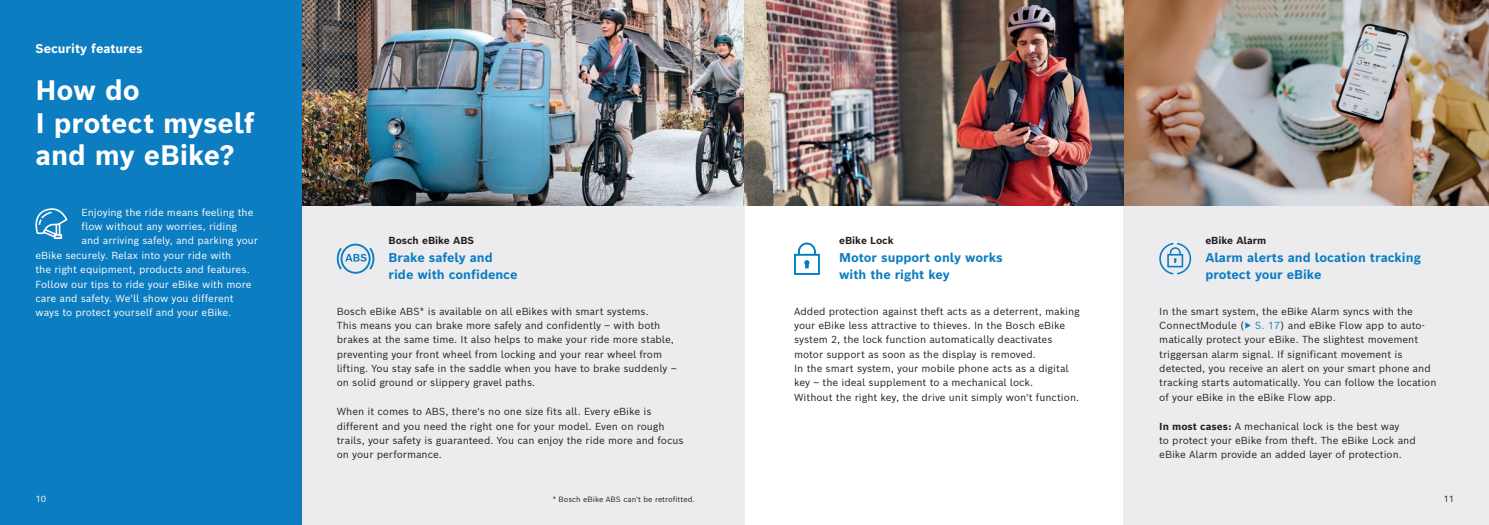
<style>
.page{position:relative;width:1489px;height:525px;background:#fff}
.page>*{position:absolute;margin:0;border:0;box-sizing:border-box;transform-origin:0 0}
.t1{font:700 27.5px/32.5px "Bosch Sans";color:#fff}
.t2{font:700 12.5px/17.5px "Bosch Sans";color:#0d7dc2}
.t3{font:700 12.5px "Bosch Sans";color:#fff}
.t4{font:10px/14.4px "Bosch Sans";color:#231f20}
.t5{font:10px "Bosch Sans";color:#fff}
.t6{font:700 10px "Bosch Sans";color:#231f20}
.t7{font:8.75px "Bosch Sans";color:#fff}
.t8{font:8.75px "Bosch Sans";color:#231f20}
.t9{font:7.5px "Bosch Sans";color:#231f20}
.s1{font-weight:300;color:#0d7dc2}
.s2{color:#0d7dc2}
.s3{font-weight:700}
</style>
<div class="page">
<div style="left:301px;top:0;width:443px;height:524px;background:#ececee"></div>
<div style="left:1123px;top:0;width:365px;height:524px;background:#ececee"></div>
<img style="left:301px;top:0;width:443px;height:206px">
<img style="left:1123px;top:0;width:365px;height:206px">
<img style="left:744px;top:0;width:379px;height:206px">
<div style="left:0;top:0;width:301px;height:524px;background:#0d7dc2"></div>
<svg style="left:1159px;top:243px;width:32px;height:31px"></svg>
<svg style="left:337px;top:243px;width:37px;height:30px"></svg>
<svg style="left:794px;top:242px;width:25px;height:32px"></svg>
<svg style="left:35px;top:208px;width:32px;height:31px"></svg>
<p class="t3" style="left:35px;top:40px;width:109px">Security features</p>
<h1 class="t1" style="left:35px;top:73px;width:221px">How do<br>I protect myself and my eBike?</h1>
<p class="t5" style="left:81px;top:205px;width:173px">Enjoying the ride means feeling the</p>
<p class="t5" style="left:81px;top:219px;width:157px">flow without any worries, riding</p>
<p class="t5" style="left:81px;top:234px;width:178px">and arriving safely, and parking your</p>
<p class="t5" style="left:35px;top:248px;width:197px">eBike securely. Relax into your ride with</p>
<p class="t5" style="left:35px;top:263px;width:216px">the right equipment, products and features.</p>
<p class="t5" style="left:35px;top:277px;width:217px">Follow our tips to ride your eBike with more</p>
<p class="t5" style="left:35px;top:291px;width:200px">care and safety. We'll show you different</p>
<p class="t5" style="left:35px;top:306px;width:197px">ways to protect yourself and your eBike.</p>
<p class="t6" style="left:388px;top:234px;width:87px">Bosch eBike ABS</p>
<p class="t2" style="left:388px;top:248px;width:130px">Brake safely and ride with confidence</p>
<p class="t4" style="left:337px;top:303px;width:341px">Bosch eBike ABS* is available on all eBikes with smart systems.<br>This means you can brake more safely and confidently – with both brakes at the same time. It also helps to make your ride more stable, preventing your front wheel from locking and your rear wheel from lifting. You stay safe in the saddle when you have to brake suddenly – on solid ground or slippery gravel paths.</p>
<p class="t4" style="left:337px;top:404px;width:348px">When it comes to ABS, there's no one size fits all. Every eBike is different and you need the right one for your model. Even on rough trails, your safety is guaranteed. You can enjoy the ride more and focus on your performance.</p>
<p class="t6" style="left:839px;top:234px;width:56px">eBike Lock</p>
<p class="t2" style="left:839px;top:248px;width:165px">Motor support only works with the right key</p>
<p class="t4" style="left:794px;top:303px;width:287px">Added protection against theft acts as a deterrent, making your eBike less attractive to thieves. In the Bosch eBike system 2, the lock function automatically deactivates motor support as soon as the display is removed.<br>In the smart system, your mobile phone acts as a digital key – the ideal supplement to a mechanical lock.<br>Without the right key, the drive unit simply won't function.</p>
<p class="t6" style="left:1205px;top:234px;width:63px">eBike Alarm</p>
<p class="t2" style="left:1205px;top:248px;width:217px">Alarm alerts and location tracking protect your eBike</p>
<p class="t4" style="left:1159px;top:303px;width:279px">In the smart system, the eBike Alarm syncs with the ConnectModule (<span class="s1">▶</span> <span class="s2">S. 17</span>) and eBike Flow app to auto&shy;matically protect your eBike. The slightest movement triggersan alarm signal. If significant movement is detected, you receive an alert on your smart phone and tracking starts automatically. You can follow the location of your eBike in the eBike Flow app.</p>
<p class="t4" style="left:1159px;top:418px;width:258px"><span class="s3">In most cases:</span> A mechanical lock is the best way<br>to protect your eBike from theft. The eBike Lock and eBike Alarm provide an added layer of protection.</p>
<p class="t7" style="left:35px;top:492px;width:12px">10</p>
<p class="t8" style="left:1443px;top:492px;width:12px">11</p>
<p class="t9" style="left:552px;top:494px;width:144px">* Bosch eBike ABS can't be retrofitted.</p>
</div>
